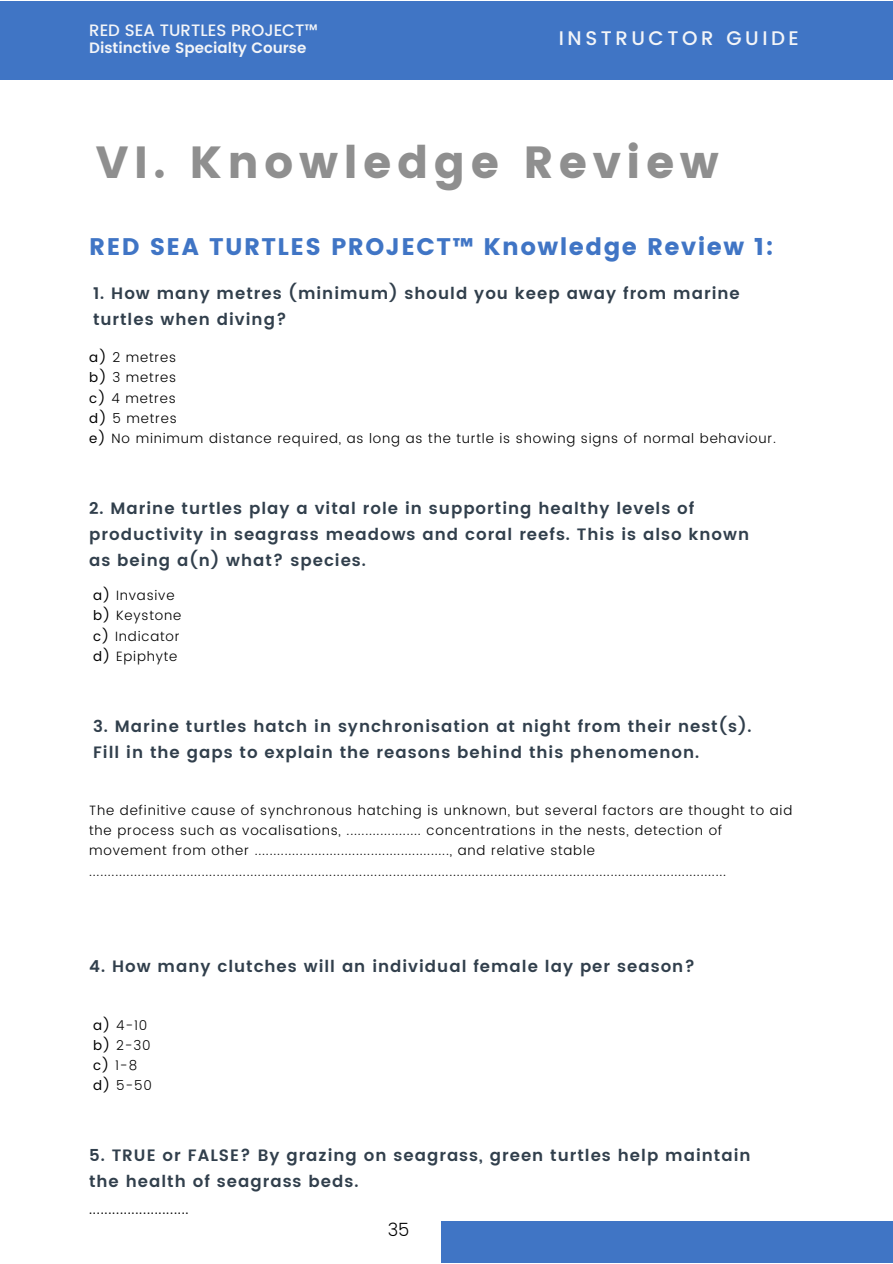
<style>
.page{position:relative;width:893px;height:1264px;background:#fff}
.page>*{position:absolute;margin:0;border:0;box-sizing:border-box;transform-origin:0 0}
.t1{font:45px "Poppins";letter-spacing:.12em;color:#8f8f8f}
.t2{font:24px "Poppins";letter-spacing:.06em;color:#4075c5}
.t3{font:500 19.65px "Poppins";letter-spacing:.18em;color:#f3f5f8}
.t4{font:300 18px "Poppins";color:#000}
.t5{font:600 16.5px/25.8px "Poppins";letter-spacing:.06em;color:#313f4c}
.t6{font:500 16.5px "Poppins";color:#f3f5f8}
.t7{font:600 15px "Poppins";color:#f3f5f8}
.t8{font:300 13.5px/20.2px "Poppins";letter-spacing:.06em;color:#000}
.t9{font:13.5px "Poppins";color:#000}
.s1{font-weight:400}
</style>
<div class="page">
<div style="left:440px;top:1220px;width:452px;height:42px;background:#4075c5"></div>
<div style="left:0;top:1px;width:892px;height:79px;background:#4075c5"></div>
<p class="t6" style="left:89px;top:21px;width:230px">RED SEA TURTLES PROJECT™</p>
<p class="t7" style="left:89px;top:39px;width:218px">Distinctive Specialty Course</p>
<p class="t3" style="left:559px;top:27px;width:241px">INSTRUCTOR GUIDE</p>
<p class="t1" style="left:96px;top:136px;width:624px">VI. Knowledge Review</p>
<p class="t2" style="left:89px;top:232px;width:685px">RED SEA TURTLES PROJECT™ Knowledge Review 1:</p>
<p class="t5" style="left:93px;top:280px;width:648px">1. How many metres (minimum) should you keep away from marine turtles when diving?</p>
<p class="t8" style="left:89px;top:347px;width:88px"><span class="s1">a)</span> 2 metres</p>
<p class="t8" style="left:89px;top:367px;width:88px"><span class="s1">b)</span> 3 metres</p>
<p class="t8" style="left:89px;top:388px;width:88px"><span class="s1">c)</span> 4 metres</p>
<p class="t8" style="left:89px;top:408px;width:89px"><span class="s1">d)</span> 5 metres</p>
<p class="t8" style="left:89px;top:428px;width:688px"><span class="s1">e)</span> No minimum distance required, as long as the turtle is showing signs of normal behaviour.</p>
<p class="t5" style="left:89px;top:496px;width:661px">2. Marine turtles play a vital role in supporting healthy levels of productivity in seagrass meadows and coral reefs. This is also known as being a(n) what? species.</p>
<p class="t8" style="left:93px;top:585px;width:83px"><span class="s1">a)</span> Invasive</p>
<p class="t8" style="left:93px;top:605px;width:90px"><span class="s1">b)</span> Keystone</p>
<p class="t8" style="left:93px;top:626px;width:88px"><span class="s1">c)</span> Indicator</p>
<p class="t8" style="left:93px;top:646px;width:86px"><span class="s1">d)</span> Epiphyte</p>
<p class="t5" style="left:93px;top:713px;width:660px">3. Marine turtles hatch in synchronisation at night from their nest(s).<br>Fill in the gaps to explain the reasons behind this phenomenon.</p>
<p class="t8" style="left:89px;top:800px;width:704px">The definitive cause of synchronous hatching is unknown, but several factors are thought to aid the process such as vocalisations, .................... concentrations in the nests, detection of movement from other ...................................................., and relative stable ..........................................................................................................................................................................</p>
<p class="t5" style="left:89px;top:953px;width:607px">4. How many clutches will an individual female lay per season?</p>
<p class="t8" style="left:93px;top:1014px;width:56px"><span class="s1">a)</span> 4-10</p>
<p class="t8" style="left:93px;top:1035px;width:59px"><span class="s1">b)</span> 2-30</p>
<p class="t8" style="left:93px;top:1055px;width:46px"><span class="s1">c)</span> 1-8</p>
<p class="t8" style="left:93px;top:1075px;width:61px"><span class="s1">d)</span> 5-50</p>
<p class="t5" style="left:89px;top:1142px;width:663px">5. TRUE or FALSE? By grazing on seagrass, green turtles help maintain the health of seagrass beds.</p>
<p class="t9" style="left:89px;top:1201px;width:101px">..........................</p>
<p class="t4" style="left:388px;top:1218px;width:23px">35</p>
</div>
